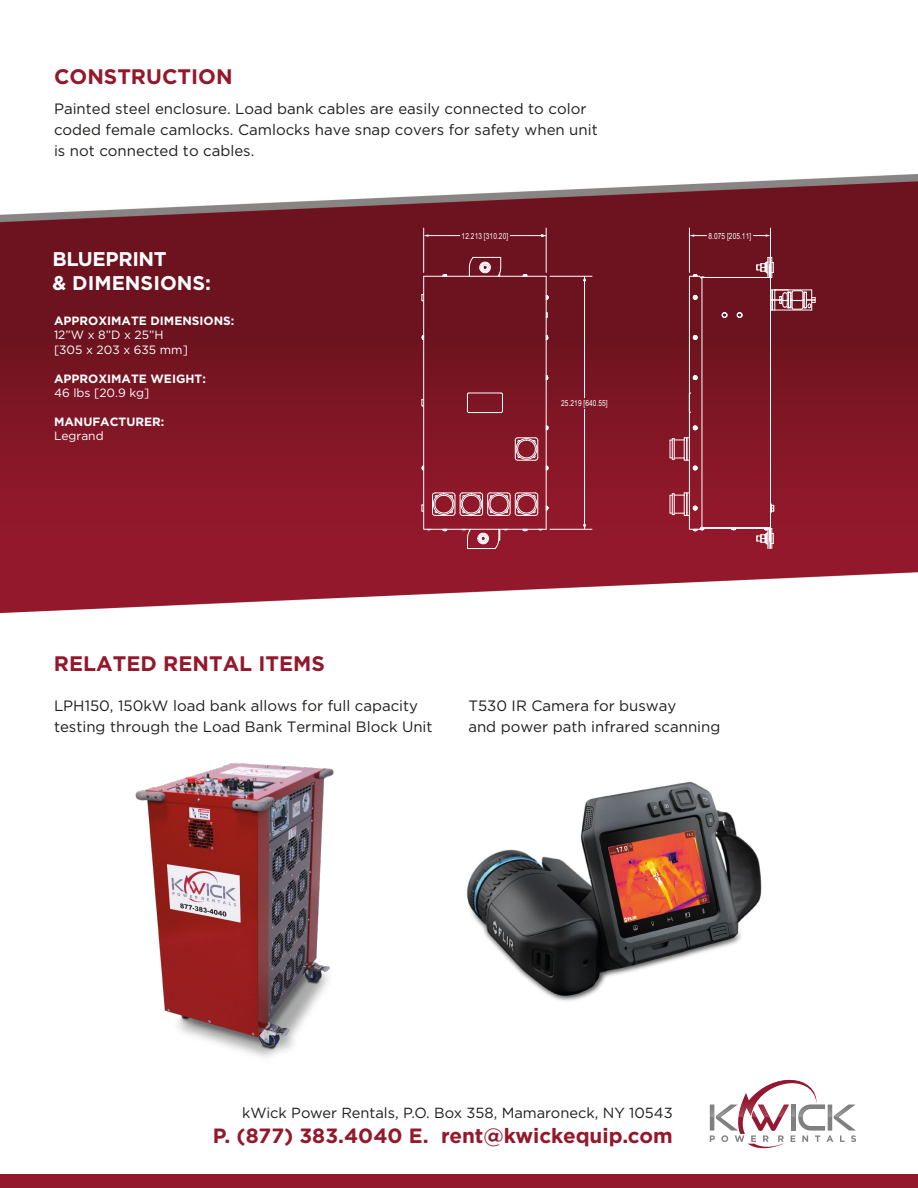
<style>
.page{position:relative;width:918px;height:1188px;background:#fff}
.page>*{position:absolute;margin:0;border:0;box-sizing:border-box;transform-origin:0 0}
.t1{font:700 21px "Gotham";color:#94182b}
.t2{font:700 20.7px "Gotham";color:#94182b}
.t3{font:700 19.8px/23.9px "Gotham";color:#fff}
.t4{font:15px/21px "Gotham";color:#1d1d1b}
.t5{font:14.7px "Gotham";color:#1d1d1b}
.t6{font:700 12px "Gotham";color:#fff}
.t7{font:12px/14.4px "Gotham";color:#fff}
.t8{font:8.4px "Arial";letter-spacing:.02em;color:#fdfdfd;scale:.78 1}
</style>
<div class="page">
<img style="left:135px;top:763px;width:199px;height:294px">
<img style="left:467px;top:781px;width:295px;height:220px">
<img style="left:0;top:174px;width:918px;height:440px">
<div style="left:0;top:1174px;width:918px;height:14px;background:#94182b"></div>
<svg style="left:710px;top:1079px;width:146px;height:70px"></svg>
<svg style="left:421px;top:257px;width:128px;height:292px;background:#842431"></svg>
<svg style="left:756px;top:257px;width:18px;height:21px"></svg>
<hr style="left:701px;top:277px;width:69px;height:1px;background:#fff">
<hr style="left:770px;top:277px;width:1px;height:251px;background:#fff">
<hr style="left:701px;top:527px;width:69px;height:1px;background:#fff">
<hr style="left:700px;top:528px;width:70px;height:1px;background:#fff">
<svg style="left:756px;top:528px;width:18px;height:21px"></svg>
<svg style="left:771px;top:289px;width:45px;height:23px"></svg>
<svg style="left:670px;top:274px;width:35px;height:258px;background:#8a2e3b"></svg>
<svg style="left:771px;top:504px;width:3px;height:9px"></svg>
<svg style="left:722px;top:312px;width:6px;height:6px"></svg>
<svg style="left:737px;top:312px;width:6px;height:6px"></svg>
<svg style="left:583px;top:277px;width:3px;height:4px"></svg>
<svg style="left:583px;top:524px;width:3px;height:5px"></svg>
<hr style="left:584px;top:281px;width:1px;height:117px;background:#fff">
<hr style="left:584px;top:409px;width:1px;height:115px;background:#fff">
<hr style="left:550px;top:276px;width:42px;height:1px;background:#fff">
<hr style="left:550px;top:529px;width:42px;height:1px;background:#fff">
<svg style="left:541px;top:234px;width:5px;height:3px"></svg>
<svg style="left:424px;top:234px;width:5px;height:3px"></svg>
<hr style="left:510px;top:235px;width:31px;height:1px;background:#fff">
<hr style="left:429px;top:235px;width:31px;height:1px;background:#fff">
<hr style="left:423px;top:228px;width:1px;height:44px;background:#fff">
<hr style="left:546px;top:228px;width:1px;height:44px;background:#fff">
<svg style="left:690px;top:234px;width:17px;height:3px"></svg>
<svg style="left:753px;top:234px;width:17px;height:3px"></svg>
<hr style="left:689px;top:228px;width:1px;height:44px;background:#fff">
<hr style="left:770px;top:228px;width:1px;height:46px;background:#fff">
<h1 class="t1" style="left:54px;top:63px;width:180px">CONSTRUCTION</h1>
<p class="t4" style="left:54px;top:98px;width:545px">Painted steel enclosure. Load bank cables are easily connected to color coded female camlocks. Camlocks have snap covers for safety when unit is not connected to cables.</p>
<h3 class="t3" style="left:52px;top:247px;width:160px">BLUEPRINT<br>&amp; DIMENSIONS:</h3>
<p class="t6" style="left:54px;top:313px;width:182px">APPROXIMATE DIMENSIONS:</p>
<p class="t7" style="left:54px;top:328px;width:136px">12”W x 8”D x 25”H [305 x 203 x 635 mm]</p>
<p class="t6" style="left:54px;top:370px;width:153px">APPROXIMATE WEIGHT:</p>
<p class="t7" style="left:54px;top:385px;width:97px">46 lbs [20.9 kg]</p>
<p class="t6" style="left:54px;top:414px;width:112px">MANUFACTURER:</p>
<p class="t7" style="left:54px;top:429px;width:51px">Legrand</p>
<p class="t8" style="left:462px;top:230px;width:61px">12.213 [310.20]</p>
<p class="t8" style="left:708px;top:230px;width:56px">8.075 [205.11]</p>
<p class="t8" style="left:561px;top:397px;width:61px">25.219 [640.55]</p>
<h1 class="t1" style="left:54px;top:649px;width:272px">RELATED RENTAL ITEMS</h1>
<p class="t4" style="left:54px;top:694px;width:380px">LPH150, 150kW load bank allows for full capacity testing through the Load Bank Terminal Block Unit</p>
<p class="t4" style="left:468px;top:694px;width:254px">T530 IR Camera for busway<br>and power path infrared scanning</p>
<p class="t5" style="left:242px;top:1104px;width:432px">kWick Power Rentals, P.O. Box 358, Mamaroneck, NY 10543</p>
<h2 class="t2" style="left:213px;top:1122px;width:462px">P. (877) 383.4040 E. rent@kwickequip.com</h2>
</div>
